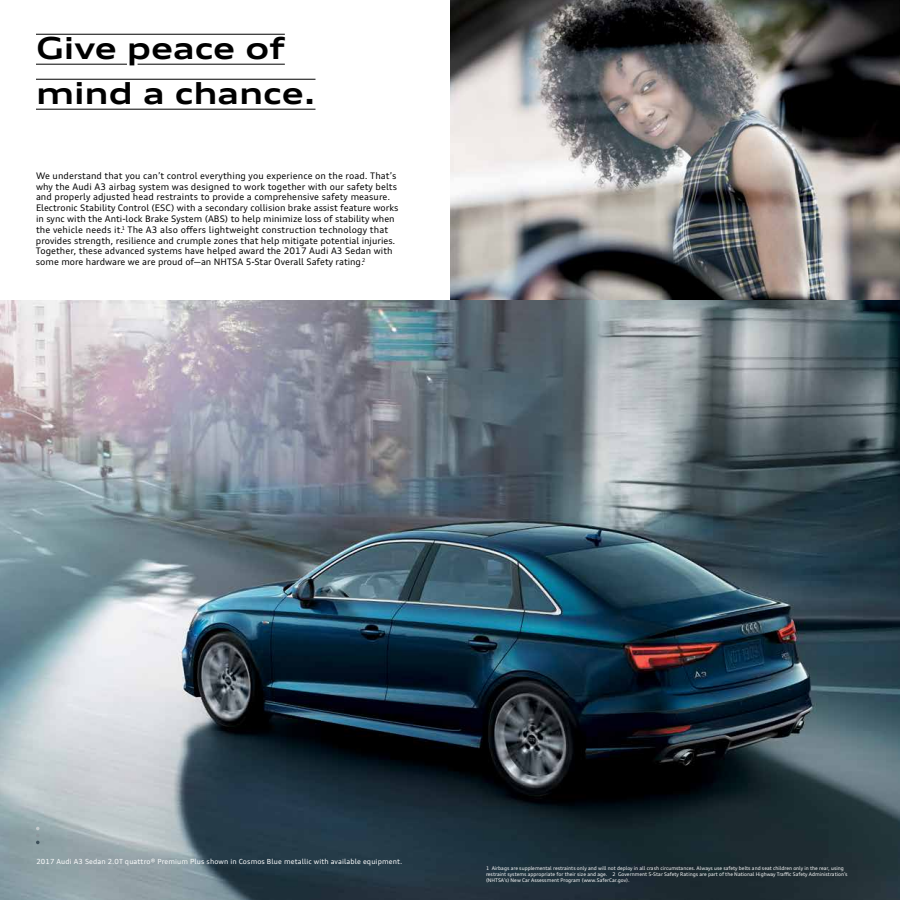
<style>
.page{position:relative;width:900px;height:900px;background:#fff}
.page>*{position:absolute;margin:0;border:0;box-sizing:border-box;transform-origin:0 0}
.t1{font:700 expanded 30.3px/45px "Audi Type";color:#000}
.t2{font:9px/10.8px "Audi Type";letter-spacing:.005em;color:#000}
.t3{font:7px "Audi Type";letter-spacing:.02em;color:#fff}
.t4{font:5px/6px "Audi Type";color:#fff}
</style>
<div class="page">
<img style="left:0;top:300px;width:900px;height:600px">
<img style="left:450px;top:0;width:450px;height:300px">
<svg style="left:36px;top:827px;width:4px;height:17px"></svg>
<hr style="left:36px;top:64px;width:91px;height:1px;background:#000">
<hr style="left:138px;top:64px;width:147px;height:1px;background:#000">
<hr style="left:36px;top:109px;width:280px;height:1px;background:#000">
<hr style="left:36px;top:34px;width:249px;height:1px;background:#000">
<hr style="left:36px;top:79px;width:280px;height:1px;background:#000">
<h1 class="t1" style="left:36px;top:25px;width:281px">Give peace of mind a chance.</h1>
<p class="t2" style="left:36px;top:170px;width:364px">We understand that you can’t control everything you experience on the road. That’s why the Audi A3 airbag system was designed to work together with our safety belts and properly adjusted head restraints to provide a comprehensive safety measure.<br>Electronic Stability Control (ESC) with a secondary collision brake assist feature works in sync with the Anti-lock Brake System (ABS) to help minimize loss of stability when the vehicle needs it.<sup>1</sup> The A3 also offers lightweight construction technology that provides strength, resilience and crumple zones that help mitigate potential injuries.<br>Together, these advanced systems have helped award the 2017 Audi A3 Sedan with some more hardware we are proud of—an NHTSA 5-Star Overall Safety rating.<sup>2</sup></p>
<p class="t3" style="left:36px;top:857px;width:368px">2017 Audi A3 Sedan 2.0T quattro® Premium Plus shown in Cosmos Blue metallic with available equipment.</p>
<p class="t4" style="left:486px;top:865px;width:363px">1 Airbags are supplemental restraints only and will not deploy in all crash circumstances. Always use safety belts and seat children only in the rear, using restraint systems appropriate for their size and age. 2 Government 5-Star Safety Ratings are part of the National Highway Traffic Safety Administration’s (NHTSA’s) New Car Assessment Program (www.SaferCar.gov).</p>
</div>
